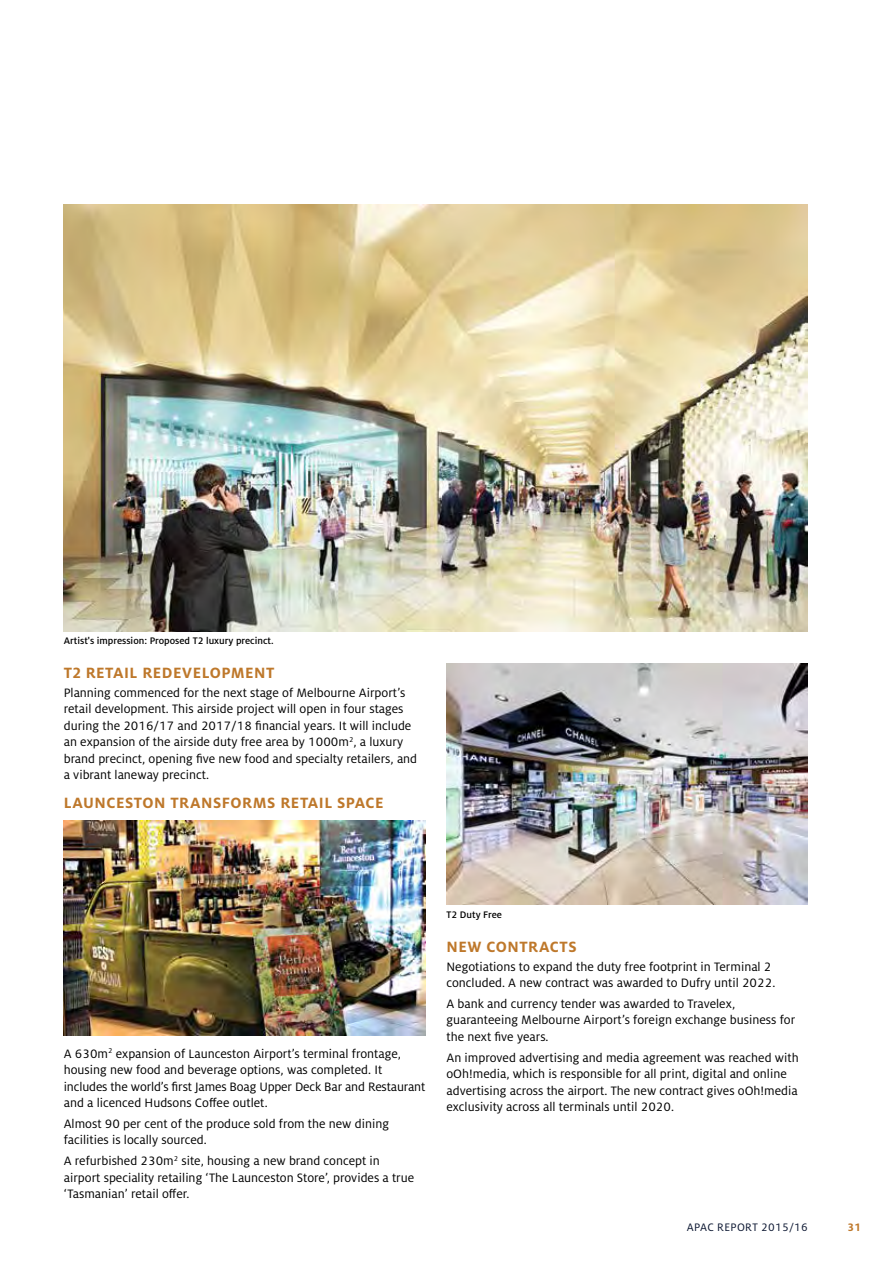
<style>
.page{position:relative;width:893px;height:1263px;background:#fff}
.page>*{position:absolute;margin:0;border:0;box-sizing:border-box;transform-origin:0 0}
.t1{font:700 16.5px "Milo OT";letter-spacing:.03em;color:#be782b}
.t2{font:13.5px/16.5px "Milo OT";color:#000}
.t3{font:12px "Milo OT";letter-spacing:.025em;color:#09142f}
.t4{font:700 12px "Milo OT";color:#be782b}
.t5{font:500 10.5px "Milo OT";color:#000}
</style>
<div class="page">
<img style="left:64px;top:204px;width:744px;height:427px">
<img style="left:64px;top:821px;width:361px;height:215px">
<img style="left:446px;top:664px;width:362px;height:241px">
<p class="t5" style="left:64px;top:635px;width:212px">Artist's impression: Proposed T2 luxury precinct.</p>
<p class="t1" style="left:64px;top:664px;width:212px">T2 RETAIL REDEVELOPMENT</p>
<p class="t2" style="left:64px;top:684px;width:355px">Planning commenced for the next stage of Melbourne Airport’s retail development. This airside project will open in four stages during the 2016/17 and 2017/18 financial years. It will include an expansion of the airside duty free area by 1000m<sup>2</sup>, a luxury brand precinct, opening five new food and specialty retailers, and a vibrant laneway precinct.</p>
<p class="t1" style="left:64px;top:793px;width:321px">LAUNCESTON TRANSFORMS RETAIL SPACE</p>
<p class="t2" style="left:64px;top:1045px;width:363px">A 630m<sup>2</sup> expansion of Launceston Airport’s terminal frontage, housing new food and beverage options, was completed. It includes the world’s first James Boag Upper Deck Bar and Restaurant and a licenced Hudsons Coffee outlet.</p>
<p class="t2" style="left:64px;top:1115px;width:327px">Almost 90 per cent of the produce sold from the new dining facilities is locally sourced.</p>
<p class="t2" style="left:64px;top:1153px;width:352px">A refurbished 230m<sup>2</sup> site, housing a new brand concept in airport speciality retailing ‘The Launceston Store’, provides a true ‘Tasmanian’ retail offer.</p>
<p class="t5" style="left:446px;top:908px;width:57px">T2 Duty Free</p>
<p class="t1" style="left:447px;top:937px;width:132px">NEW CONTRACTS</p>
<p class="t2" style="left:446px;top:958px;width:330px">Negotiations to expand the duty free footprint in Terminal 2 concluded. A new contract was awarded to Dufry until 2022.</p>
<p class="t2" style="left:446px;top:995px;width:350px">A bank and currency tender was awarded to Travelex, guaranteeing Melbourne Airport’s foreign exchange business for the next five years.</p>
<p class="t2" style="left:446px;top:1049px;width:354px">An improved advertising and media agreement was reached with oOh!media, which is responsible for all print, digital and online advertising across the airport. The new contract gives oOh!media exclusivity across all terminals until 2020.</p>
<p class="t3" style="left:687px;top:1221px;width:123px">APAC REPORT 2015/16</p>
<p class="t4" style="left:848px;top:1220px;width:15px">31</p>
</div>
